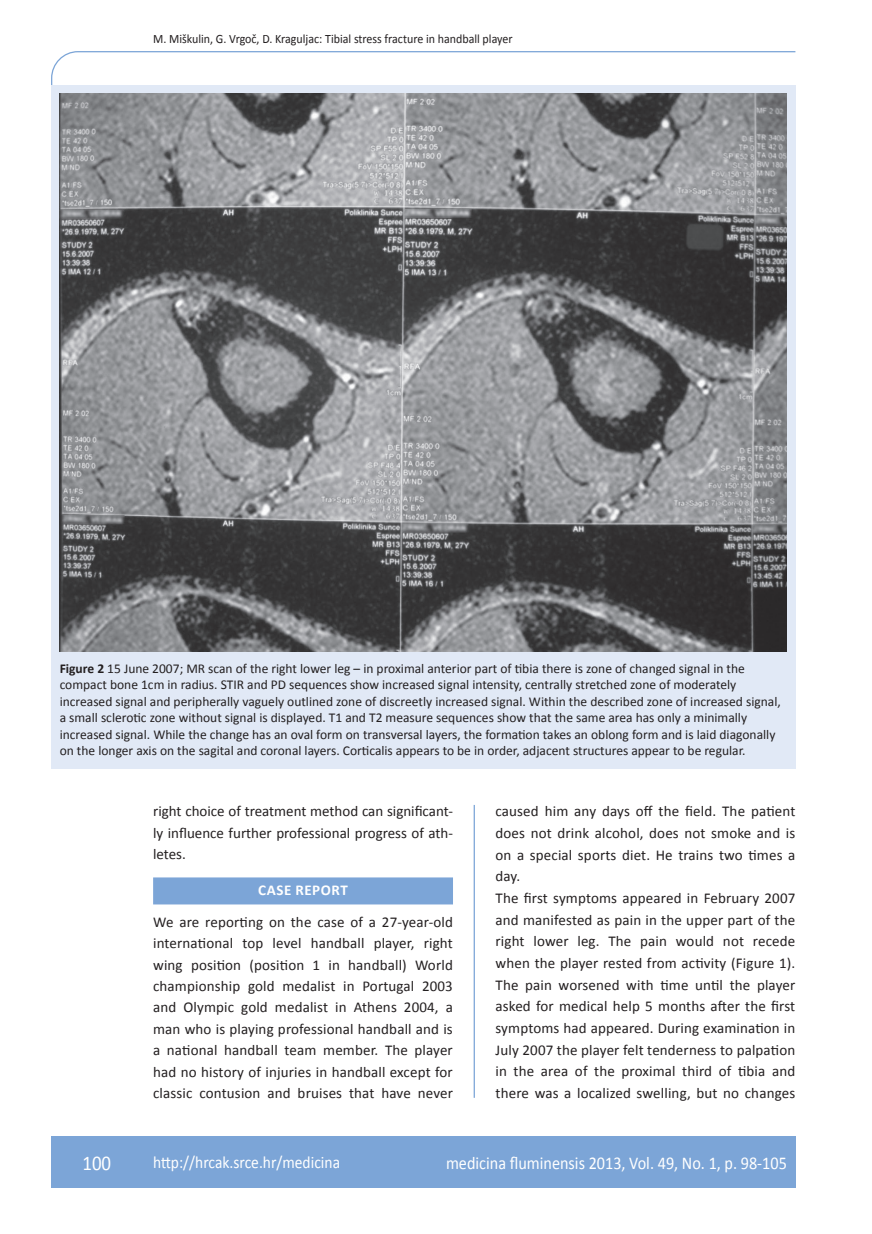
<style>
.page{position:relative;width:872px;height:1234px;background:#fff}
.page>*{position:absolute;margin:0;border:0;box-sizing:border-box;transform-origin:0 0}
.t1{font:21px "Calibri";color:#fff;scale:.9 1}
.t2{font:18px "Calibri";color:#fff;scale:.9 1}
.t3{font:17.25px "Calibri";color:#fff;scale:.9 1}
.t4{font:15px/21.6px "Calibri";letter-spacing:.01em;color:#231f20;text-align:justify}
.t5{font:700 15px "Calibri";letter-spacing:.04em;color:#fff}
.t6{font:13.5px/16.5px "Calibri";color:#231f20}
.t7{font:12.75px "Calibri";color:#231f20;scale:.94 1}
.s1{font-weight:700}
</style>
<div class="page">
<svg style="left:51px;top:51px;width:745px;height:275px"></svg>
<hr style="left:473px;top:804px;width:2px;height:293px;background:#7ca5d7">
<div style="left:51px;top:1135px;width:744px;height:51px;background:#7ca5d7"></div>
<div style="left:153px;top:877px;width:300px;height:27px;background:#7ca5d7"></div>
<div style="left:51px;top:85px;width:744px;height:683px;background:#e1e9f6"></div>
<img style="left:60px;top:94px;width:727px;height:557px">
<p class="t7" style="left:153px;top:30px;width:384px">M. Miškulin, G. Vrgoč, D. Kraguljac: Tibial stress fracture in handball player</p>
<p class="t6" style="left:60px;top:659px;width:722px"><span class="s1">Figure 2</span> 15 June 2007; MR scan of the right lower leg – in proximal anterior part of tibia there is zone of changed signal in the compact bone 1cm in radius. STIR and PD sequences show increased signal intensity, centrally stretched zone of moderately increased signal and peripherally vaguely outlined zone of discreetly increased signal. Within the described zone of increased signal, a small sclerotic zone without signal is displayed. T1 and T2 measure sequences show that the same area has only a minimally increased signal. While the change has an oval form on transversal layers, the formation takes an oblong form and is laid diagonally on the longer axis on the sagital and coronal layers. Corticalis appears to be in order, adjacent structures appear to be regular.</p>
<p class="t4" style="left:153px;top:799px;width:301px">right choice of treatment method can significant&shy;ly influence further professional progress of ath&shy;letes.</p>
<p class="t5" style="left:258px;top:880px;width:91px">CASE REPORT</p>
<p class="t4" style="left:153px;top:910px;width:301px">We are reporting on the case of a 27-year-old international top level handball player, right wing position (position 1 in handball) World championship gold medalist in Portugal 2003 and Olympic gold medalist in Athens 2004, a man who is playing professional handball and is a national handball team member. The player had no history of injuries in handball except for classic contusion and bruises that have never</p>
<p class="t4" style="left:495px;top:799px;width:301px;text-align:left">caused him any days off the field. The patient does not drink alcohol, does not smoke and is on a special sports diet. He trains two times a day.<br>The first symptoms appeared in February 2007 and manifested as pain in the upper part of the right lower leg. The pain would not recede when the player rested from activity (Figure 1).<br>The pain worsened with time until the player asked for medical help 5 months after the first symptoms had appeared. During examination in July 2007 the player felt tenderness to palpation in the area of the proximal third of tibia and there was a localized swelling, but no changes</p>
<h1 class="t1" style="left:82px;top:1149px;width:33px">100</h1>
<p class="t3" style="left:153px;top:1150px;width:209px">http://hrcak.srce.hr/medicina</p>
<p class="t2" style="left:446px;top:1151px;width:380px">medicina fluminensis 2013, Vol. 49, No. 1, p. 98-105</p>
</div>
